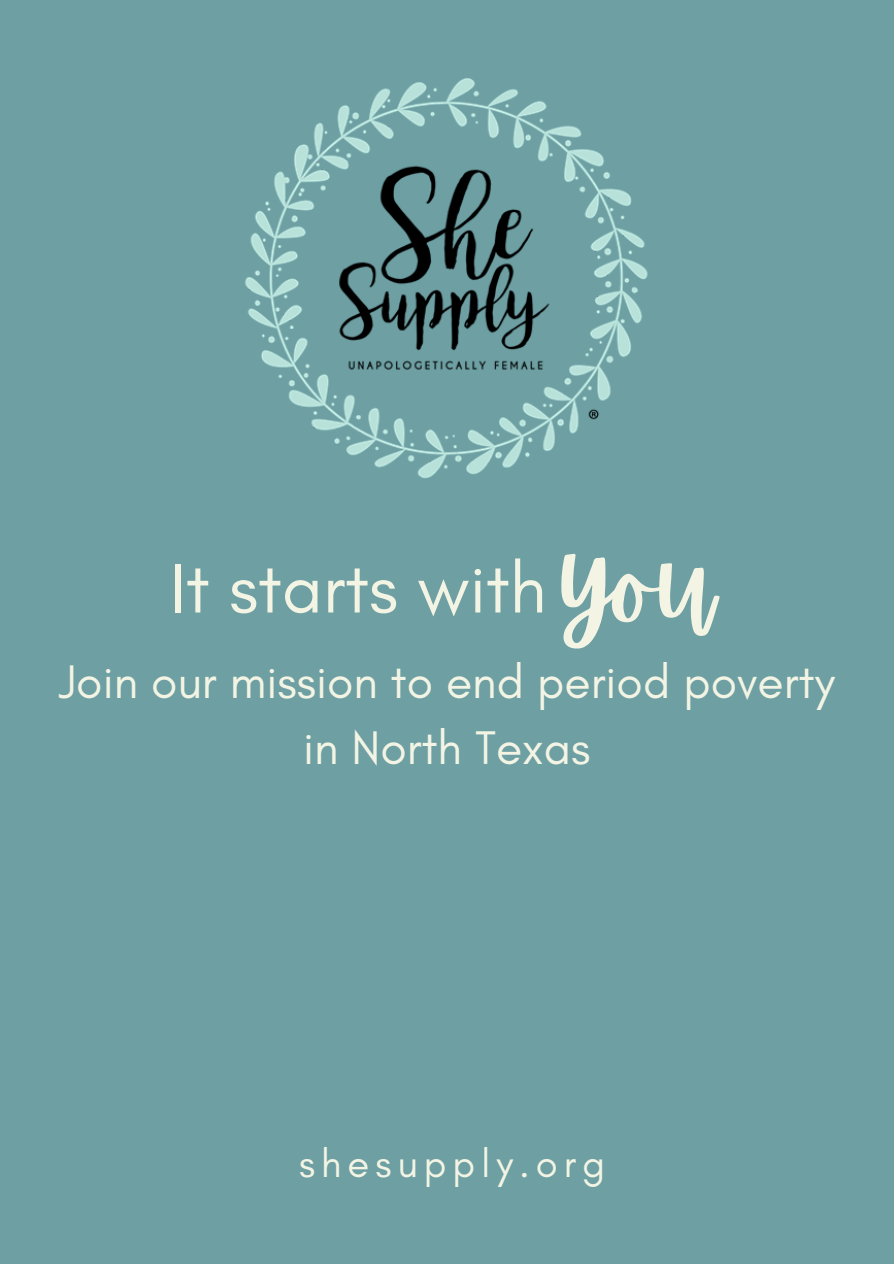
<style>
.page{position:relative;width:894px;height:1264px;background:#fff}
.page>*{position:absolute;margin:0;border:0;box-sizing:border-box;transform-origin:0 0}
.t1{font:109.35px "Apricots";color:#f3f4e4}
.t2{font:72px "Glacial Indifference";color:#f3f4e4}
.t3{font:48px/66.3px "Glacial Indifference";color:#f3f4e4;text-align:center}
.t4{font:39.9px "Glacial Indifference";letter-spacing:.15em;color:#f3f4e4}
</style>
<div class="page">
<div style="left:0;top:0;width:893px;height:1263px;background:#6d9fa3"></div>
<img style="left:245px;top:78px;width:403px;height:401px">
<h3 class="t2" style="left:170px;top:544px;width:377px">It starts with</h3>
<p class="t1" style="left:561px;top:520px;width:154px">you</p>
<h2 class="t3" style="left:59px;top:648px;width:777px">Join our mission to end period poverty in North Texas</h2>
<h1 class="t4" style="left:299px;top:1139px;width:307px">shesupply.org</h1>
</div>
